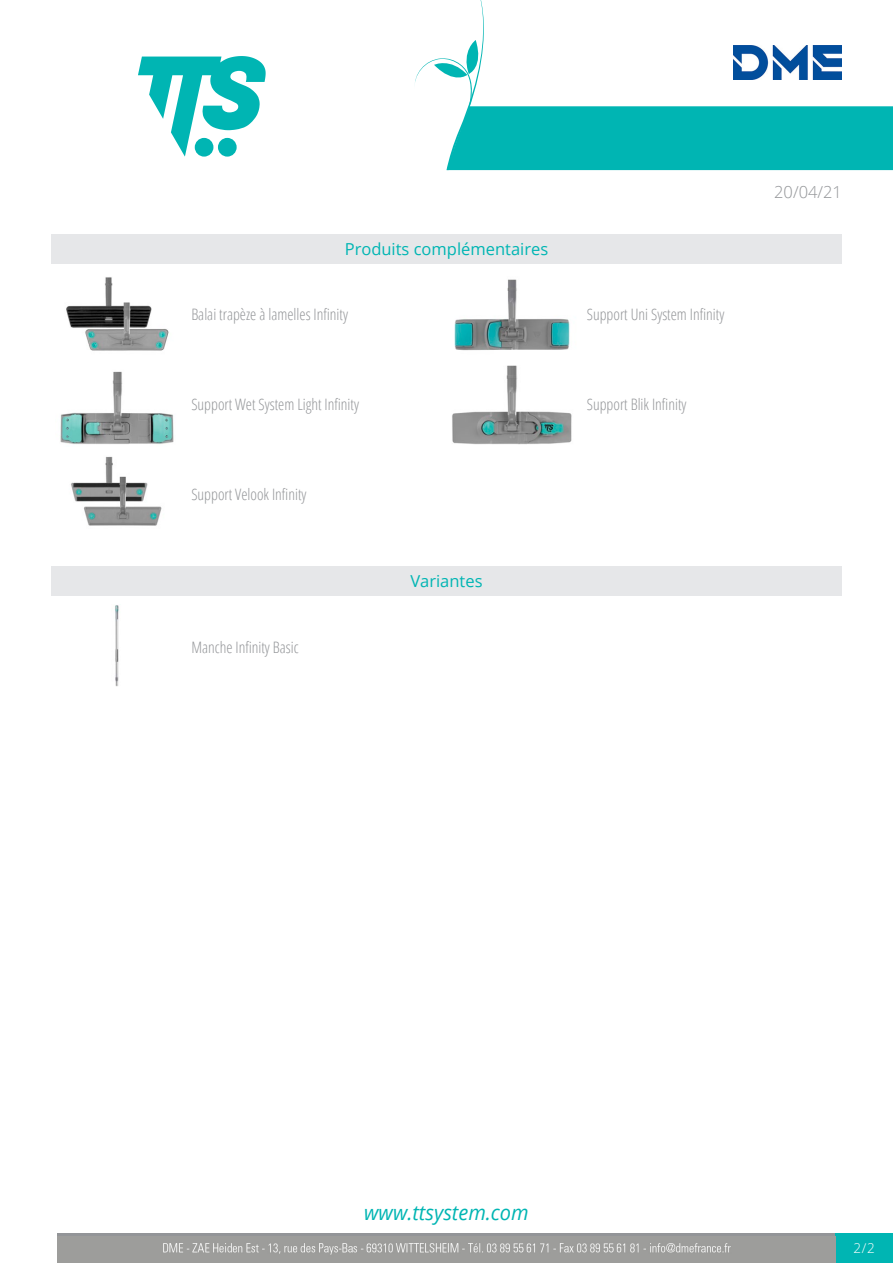
<style>
.page{position:relative;width:893px;height:1263px;background:#fff}
.page>*{position:absolute;margin:0;border:0;box-sizing:border-box;transform-origin:0 0}
.t1{font:italic 20.85px "Open Sans";color:#00b5b3;scale:.96 1}
.Titolo4{font:16.5px "Open Sans";color:#00b5b3}
.Titolo5{font:16.5px "Open Sans";color:#00b5b3}
.t2{font:300 16.5px "Open Sans";color:#939598}
.Nome{font:300 condensed 15.75px "Open Sans";color:#939598}
.Nome-2{font:300 15.75px "Open Sans Condensed";color:#939598}
.t3{font:300 13.5px "Open Sans";color:#fff}
</style>
<div class="page">
<svg style="left:138px;top:56px;width:128px;height:101px"></svg>
<div style="left:57px;top:1233px;width:779px;height:30px;background:#9d9d9b"></div>
<div style="left:836px;top:1233px;width:57px;height:30px;background:#00b5b3"></div>
<svg style="left:415px;top:0;width:478px;height:170px"></svg>
<div style="left:51px;top:234px;width:791px;height:29px;background:#e6e7e9"></div>
<img style="left:66px;top:277px;width:103px;height:74px">
<img style="left:454px;top:279px;width:116px;height:72px">
<img style="left:60px;top:371px;width:114px;height:73px">
<img style="left:452px;top:365px;width:120px;height:80px">
<img style="left:71px;top:456px;width:91px;height:70px">
<div style="left:51px;top:566px;width:791px;height:30px;background:#e6e7e9"></div>
<img style="left:115px;top:605px;width:4px;height:82px">
<img style="left:163px;top:1243px;width:568px;height:12px">
<p class="Titolo4" style="left:345px;top:238px;width:205px">Produits complémentaires</p>
<p class="Nome" style="left:191px;top:304px;width:158px">Balai trapèze à lamelles Infinity</p>
<p class="Nome" style="left:587px;top:304px;width:139px">Support Uni System Infinity</p>
<p class="Nome" style="left:191px;top:394px;width:169px">Support Wet System Light Infinity</p>
<p class="Nome" style="left:587px;top:394px;width:101px">Support Blik Infinity</p>
<p class="Nome" style="left:191px;top:483px;width:117px">Support Velook Infinity</p>
<p class="Nome-2" style="left:191px;top:636px;width:109px">Manche Infinity Basic</p>
<p class="Titolo5" style="left:410px;top:570px;width:74px">Variantes</p>
<p class="t2" style="left:774px;top:180px;width:69px">20/04/21</p>
<h1 class="t1" style="left:364px;top:1198px;width:173px">www.ttsystem.com</h1>
<p class="t3" style="left:854px;top:1239px;width:23px">2/2</p>
</div>
